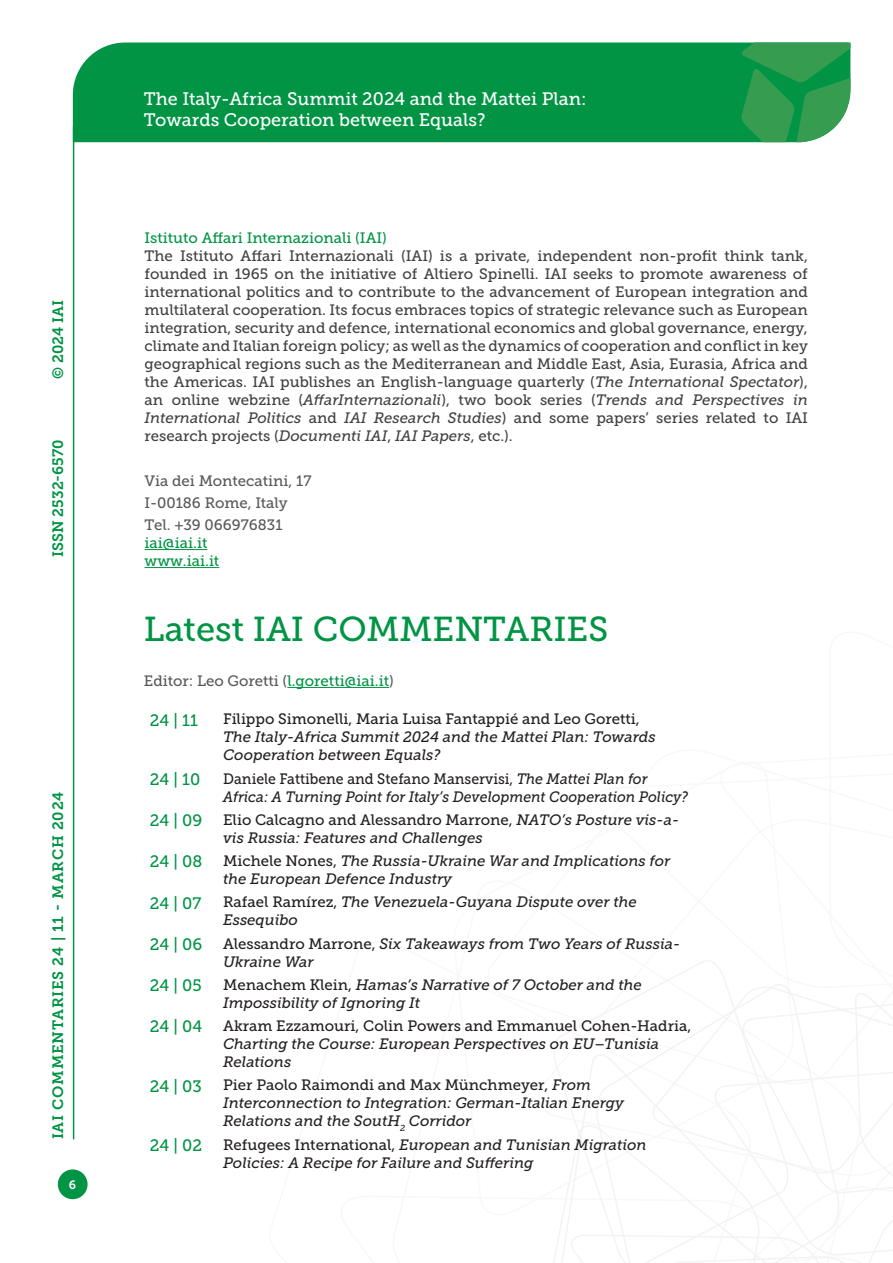
<style>
.page{position:relative;width:893px;height:1263px;background:#fff}
.page>*{position:absolute;margin:0;border:0;box-sizing:border-box;transform-origin:0 0}
.t1{font:34.5px "Museo Slab 500";color:#009444}
.t2{font:18px/21.6px "Museo Slab 500";color:#fff}
.t3{font:16.5px "Museo Slab 500";color:#009444}
.t4{font:15px/18px "Museo Slab 500";color:#414142;text-align:justify}
.Elenco_paper{font:italic 15px/18px "Museo Slab 500";color:#231f20}
.Elenco_paper-2{font:italic 15px/18px "Museo Slab 500";color:#231f20;scale:.94 1}
.t5{font:15px "Museo Slab 500";color:#58595b}
.t6{font:15px "Museo Slab 500";color:#009444}
.t7{font:15px "Museo Slab 700";letter-spacing:.05em;color:#009444}
.t8{font:15px "Museo Slab 700";color:#009444}
.t9{font:12px "Museo Slab 700";color:#fff}
.s1{font-style:italic}
.s2{color:#009444}
.s3{font-style:normal}
</style>
<div class="page">
<svg style="left:553px;top:960px;width:340px;height:303px"></svg>
<div style="left:73px;top:43px;width:668px;height:99px;background:#009444"></div>
<svg style="left:741px;top:43px;width:109px;height:99px;background:#319e55"></svg>
<div style="left:58px;top:1169px;width:30px;height:30px;background:#009444;border-radius:50%"></div>
<hr style="left:73px;top:126px;width:1px;height:1013px;background:#009444">
<hr style="left:287px;top:687px;width:102px;height:1px;background:#009444">
<hr style="left:145px;top:549px;width:62px;height:1px;background:#009444">
<hr style="left:145px;top:567px;width:74px;height:1px;background:#009444">
<p class="t7" style="left:50px;top:379px;width:80px;rotate:-90deg">© 2024 IAI</p>
<p class="t8" style="left:50px;top:557px;width:119px;rotate:-90deg">ISSN 2532-6570</p>
<p class="t7" style="left:50px;top:1139px;width:349px;rotate:-90deg">IAI COMMENTARIES 24 | 11 - MARCH 2024</p>
<p class="t9" style="left:69px;top:1178px;width:9px">6</p>
<p class="t2" style="left:144px;top:88px;width:444px">The Italy-Africa Summit 2024 and the Mattei Plan:<br>Towards Cooperation between Equals?</p>
<p class="t6" style="left:145px;top:229px;width:244px">Istituto Affari Internazionali (IAI)</p>
<p class="t4" style="left:145px;top:247px;width:665px">The Istituto Affari Internazionali (IAI) is a private, independent non-profit think tank, founded in 1965 on the initiative of Altiero Spinelli. IAI seeks to promote awareness of international politics and to contribute to the advancement of European integration and multilateral cooperation. Its focus embraces topics of strategic relevance such as European integration, security and defence, international economics and global governance, energy, climate and Italian foreign policy; as well as the dynamics of cooperation and conflict in key geographical regions such as the Mediterranean and Middle East, Asia, Eurasia, Africa and the Americas. IAI publishes an English-language quarterly (<span class="s1">The International Spectator</span>), an online webzine (<span class="s1">AffarInternazionali</span>), two book series (<span class="s1">Trends and Perspectives in International Politics</span> and <span class="s1">IAI Research Studies</span>) and some papers’ series related to IAI research projects (<span class="s1">Documenti IAI</span>, <span class="s1">IAI Papers</span>, etc.).</p>
<p class="t5" style="left:145px;top:472px;width:168px">Via dei Montecatini, 17</p>
<p class="t5" style="left:145px;top:494px;width:145px">I-00186 Rome, Italy</p>
<p class="t5" style="left:145px;top:516px;width:140px">Tel. +39 066976831</p>
<p class="t6" style="left:145px;top:534px;width:64px">iai@iai.it</p>
<p class="t6" style="left:145px;top:552px;width:76px">www.iai.it</p>
<p class="t1" style="left:144px;top:610px;width:466px">Latest IAI COMMENTARIES</p>
<p class="t5" style="left:144px;top:672px;width:252px">Editor: Leo Goretti (<span class="s2">l.goretti@iai.it</span>)</p>
<p class="t3" style="left:150px;top:711px;width:50px">24 | 11</p>
<p class="Elenco_paper" style="left:223px;top:710px;width:434px"><span class="s3">Filippo Simonelli, Maria Luisa Fantappié and Leo Goretti,<br></span>The Italy-Africa Summit 2024 and the Mattei Plan: Towards<br>Cooperation between Equals?</p>
<p class="t3" style="left:150px;top:770px;width:52px">24 | 10</p>
<p class="Elenco_paper-2" style="left:223px;top:770px;width:496px"><span class="s3">Daniele Fattibene and Stefano Manservisi,</span> The Mattei Plan for<br>Africa: A Turning Point for Italy’s Development Cooperation Policy?</p>
<p class="t3" style="left:150px;top:811px;width:54px">24 | 09</p>
<p class="Elenco_paper" style="left:223px;top:811px;width:458px"><span class="s3">Elio Calcagno and Alessandro Marrone,</span> NATO’s Posture vis-a&shy;vis Russia: Features and Challenges</p>
<p class="t3" style="left:150px;top:852px;width:54px">24 | 08</p>
<p class="Elenco_paper" style="left:223px;top:852px;width:449px"><span class="s3">Michele Nones,</span> The Russia-Ukraine War and Implications for the European Defence Industry</p>
<p class="t3" style="left:150px;top:894px;width:53px">24 | 07</p>
<p class="Elenco_paper" style="left:223px;top:893px;width:415px"><span class="s3">Rafael Ramírez,</span> The Venezuela-Guyana Dispute over the<br>Essequibo</p>
<p class="t3" style="left:150px;top:935px;width:54px">24 | 06</p>
<p class="Elenco_paper" style="left:223px;top:935px;width:459px"><span class="s3">Alessandro Marrone,</span> Six Takeaways from Two Years of Russia-<br>Ukraine War</p>
<p class="t3" style="left:150px;top:976px;width:53px">24 | 05</p>
<p class="Elenco_paper" style="left:223px;top:976px;width:420px"><span class="s3">Menachem Klein,</span> Hamas’s Narrative of 7 October and the<br>Impossibility of Ignoring It</p>
<p class="t3" style="left:150px;top:1017px;width:54px">24 | 04</p>
<p class="Elenco_paper" style="left:223px;top:1017px;width:470px"><span class="s3">Akram Ezzamouri, Colin Powers and Emmanuel Cohen-Hadria,<br></span>Charting the Course: European Perspectives on EU–Tunisia<br>Relations</p>
<p class="t3" style="left:150px;top:1077px;width:53px">24 | 03</p>
<p class="Elenco_paper" style="left:223px;top:1076px;width:402px"><span class="s3">Pier Paolo Raimondi and Max Münchmeyer,</span> From<br>Interconnection to Integration: German-Italian Energy<br>Relations and the SoutH<sub>2</sub> Corridor</p>
<p class="t3" style="left:150px;top:1136px;width:54px">24 | 02</p>
<p class="Elenco_paper" style="left:223px;top:1136px;width:425px"><span class="s3">Refugees International,</span> European and Tunisian Migration<br>Policies: A Recipe for Failure and Suffering</p>
</div>
